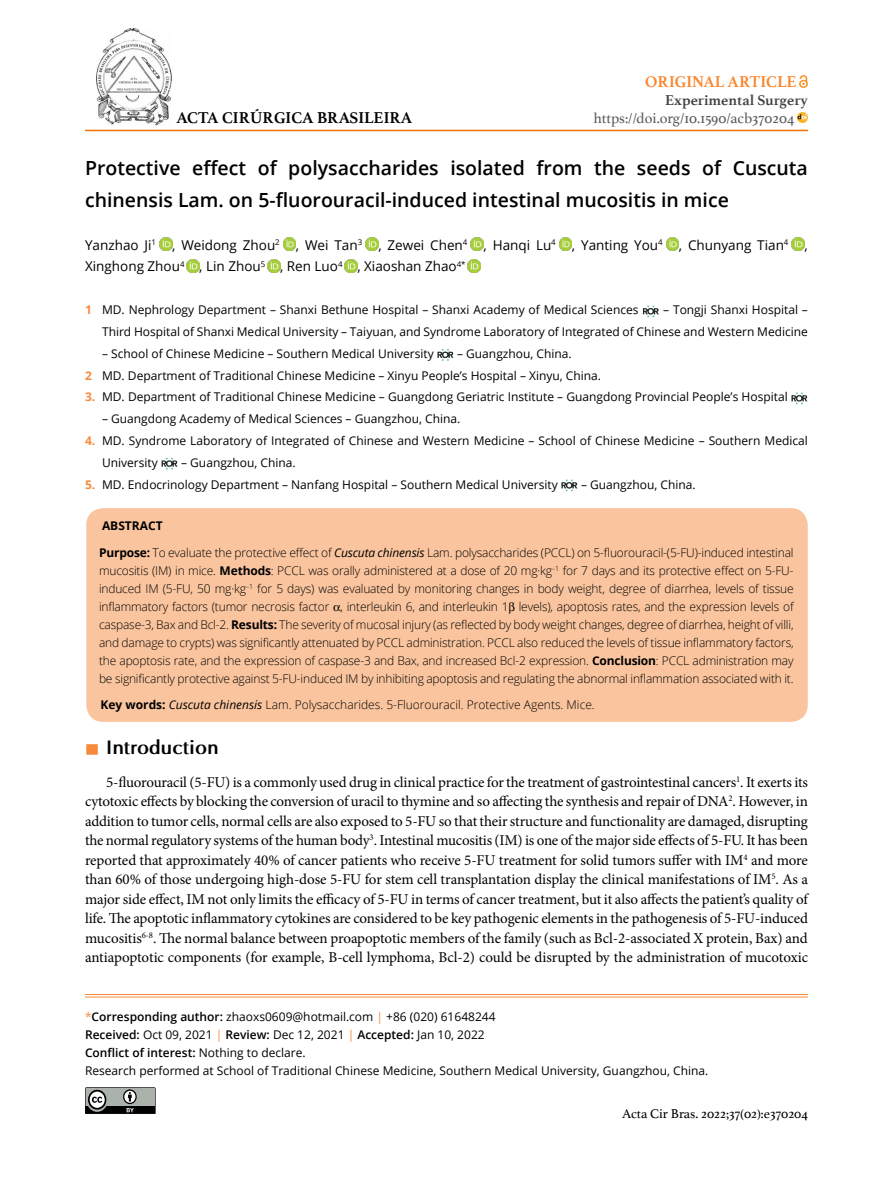
<style>
.page{position:relative;width:893px;height:1191px;background:#fff}
.page>*{position:absolute;margin:0;border:0;box-sizing:border-box;transform-origin:0 0}
.t1{font:600 19.5px/31.5px "Open Sans";color:#000}
.t2{font:700 19.5px "Optima";color:#000}
.t3{font:700 16.5px "Athelas";color:#000}
.t4{font:700 16.5px "Athelas";color:#fa862e}
.t5{font:15px/19.5px "Minion Pro";letter-spacing:-.005em;color:#000;text-align:justify}
.t6{font:15px "Athelas";color:#58595b}
.t7{font:700 15px "Athelas";color:#414042}
.t8{font:13.5px/21.8px "Open Sans";color:#000}
.t9{font:13.5px "Athelas";color:#000}
.t10{font:300 12px/18px "Open Sans";color:#000;text-align:justify}
.t11{font:12px/21.8px "Open Sans";color:#000}
.t12{font:700 12px "Open Sans";color:#000}
.s1{font-weight:700;color:#f68b3d}
.s2{font-weight:700}
.s3{font-weight:400;font-style:italic}
.s4{color:#f68b3d}
.s5{font-weight:600}
</style>
<div class="page">
<img style="left:96px;top:28px;width:76px;height:97px">
<hr style="left:85px;top:130px;width:723px;height:1px;background:#f67207">
<svg style="left:85px;top:1087px;width:71px;height:27px;background:#757875"></svg>
<svg style="left:800px;top:75px;width:8px;height:13px"></svg>
<svg style="left:797px;top:112px;width:11px;height:11px"></svg>
<svg style="left:159px;top:238px;width:13px;height:13px"></svg>
<svg style="left:283px;top:238px;width:13px;height:13px"></svg>
<svg style="left:366px;top:238px;width:12px;height:13px"></svg>
<svg style="left:471px;top:238px;width:12px;height:13px"></svg>
<svg style="left:559px;top:238px;width:13px;height:13px"></svg>
<svg style="left:666px;top:238px;width:13px;height:13px"></svg>
<svg style="left:792px;top:238px;width:13px;height:13px"></svg>
<svg style="left:187px;top:260px;width:12px;height:12px"></svg>
<svg style="left:267px;top:260px;width:13px;height:12px"></svg>
<svg style="left:345px;top:260px;width:12px;height:12px"></svg>
<svg style="left:468px;top:260px;width:12px;height:12px"></svg>
<svg style="left:643px;top:306px;width:16px;height:11px"></svg>
<svg style="left:437px;top:349px;width:16px;height:11px"></svg>
<svg style="left:791px;top:393px;width:16px;height:11px"></svg>
<svg style="left:162px;top:458px;width:15px;height:11px"></svg>
<svg style="left:561px;top:480px;width:16px;height:11px"></svg>
<div style="left:86px;top:508px;width:722px;height:214px;background:#fac59e;border-radius:17px"></div>
<hr style="left:85px;top:994px;width:723px;height:1px;background:#f68b3d">
<hr style="left:85px;top:996px;width:723px;height:1px;background:#f68b3d">
<div style="left:86px;top:744px;width:12px;height:10px;background:#f68b3d"></div>
<p class="t4" style="left:645px;top:68px;width:153px">ORIGINAL ARTICLE</p>
<p class="t7" style="left:665px;top:88px;width:144px">Experimental Surgery</p>
<p class="t6" style="left:593px;top:106px;width:202px">https://doi.org/10.1590/acb370204</p>
<h1 class="t1" style="left:85px;top:152px;width:724px">Protective effect of polysaccharides isolated from the seeds of Cuscuta chinensis Lam. on 5-fluorouracil-induced intestinal mucositis in mice</h1>
<p class="t8" style="left:85px;top:233px;width:724px">Yanzhao Ji<sup>1</sup> , Weidong Zhou<sup>2</sup> , Wei Tan<sup>3</sup> , Zewei Chen<sup>4</sup> , Hanqi Lu<sup>4</sup> , Yanting You<sup>4</sup> , Chunyang Tian<sup>4</sup> ,<br>Xinghong Zhou<sup>4</sup> , Lin Zhou<sup>5</sup> , Ren Luo<sup>4</sup> , Xiaoshan Zhao<sup>4*</sup></p>
<p class="t11" style="left:85px;top:299px;width:555px"><span class="s1">1</span> MD. Nephrology Department – Shanxi Bethune Hospital – Shanxi Academy of Medical Sciences</p>
<p class="t3" style="left:176px;top:104px;width:237px">ACTA CIRÚRGICA BRASILEIRA</p>
<p class="t11" style="left:102px;top:299px;width:707px;text-align:right">– Tongji Shanxi Hospital –<br>Third Hospital of Shanxi Medical University – Taiyuan, and Syndrome Laboratory of Integrated of Chinese and Western Medicine</p>
<p class="t11" style="left:102px;top:342px;width:333px">– School of Chinese Medicine – Southern Medical University</p>
<p class="t11" style="left:85px;top:342px;width:518px;text-indent:372px">– Guangzhou, China.<br><span class="s1">2</span> MD. Department of Traditional Chinese Medicine – Xinyu People’s Hospital – Xinyu, China.</p>
<p class="t11" style="left:85px;top:386px;width:704px"><span class="s1">3.</span> MD. Department of Traditional Chinese Medicine – Guangdong Geriatric Institute – Guangdong Provincial People’s Hospital</p>
<p class="t11" style="left:102px;top:408px;width:360px">– Guangdong Academy of Medical Sciences – Guangzhou, China.</p>
<p class="t11" style="left:102px;top:429px;width:707px;text-indent:-17px"><span class="s1">4.</span> MD. Syndrome Laboratory of Integrated of Chinese and Western Medicine – School of Chinese Medicine – Southern Medical<br>University</p>
<p class="t11" style="left:181px;top:451px;width:116px">– Guangzhou, China.</p>
<p class="t11" style="left:85px;top:473px;width:474px"><span class="s1">5.</span> MD. Endocrinology Department – Nanfang Hospital – Southern Medical University</p>
<p class="t11" style="left:581px;top:473px;width:116px">– Guangzhou, China.</p>
<p class="t12" style="left:102px;top:517px;width:62px">ABSTRACT</p>
<p class="t10" style="left:99px;top:543px;width:696px"><span class="s2">Purpose:</span> To evaluate the protective effect of <span class="s3">Cuscuta chinensis</span> Lam. polysaccharides (PCCL) on 5-fluorouracil-(5-FU)-induced intestinal mucositis (IM) in mice. <span class="s2">Methods</span>: PCCL was orally administered at a dose of 20 mg·kg<sup>–1</sup> for 7 days and its protective effect on 5-FU&shy;induced IM (5-FU, 50 mg·kg<sup>–1</sup> for 5 days) was evaluated by monitoring changes in body weight, degree of diarrhea, levels of tissue inflammatory factors (tumor necrosis factor , interleukin 6, and interleukin 1 levels), apoptosis rates, and the expression levels of caspase-3, Bax and Bcl-2. <span class="s2">Results:</span> The severity of mucosal injury (as reflected by body weight changes, degree of diarrhea, height of villi, and damage to crypts) was significantly attenuated by PCCL administration. PCCL also reduced the levels of tissue inflammatory factors, the apoptosis rate, and the expression of caspase-3 and Bax, and increased Bcl-2 expression. <span class="s2">Conclusion</span>: PCCL administration may be significantly protective against 5-FU-induced IM by inhibiting apoptosis and regulating the abnormal inflammation associated with it.</p>
<p class="t10" style="left:101px;top:695px;width:496px"><span class="s2">Key words:</span> <span class="s3">Cuscuta chinensis</span> Lam. Polysaccharides. 5-Fluorouracil. Protective Agents. Mice.</p>
<h1 class="t2" style="left:106px;top:735px;width:114px">Introduction</h1>
<p class="t5" style="left:85px;top:772px;width:725px;text-indent:21px">5-fluorouracil (5-FU) is a commonly used drug in clinical practice for the treatment of gastrointestinal cancers<sup>1</sup>. It exerts its cytotoxic effects by blocking the conversion of uracil to thymine and so affecting the synthesis and repair of DNA<sup>2</sup>. However, in addition to tumor cells, normal cells are also exposed to 5-FU so that their structure and functionality are damaged, disrupting the normal regulatory systems of the human body<sup>3</sup>. Intestinal mucositis (IM) is one of the major side effects of 5-FU. It has been reported that approximately 40% of cancer patients who receive 5-FU treatment for solid tumors suffer with IM<sup>4</sup> and more than 60% of those undergoing high-dose 5-FU for stem cell transplantation display the clinical manifestations of IM<sup>5</sup>. As a major side effect, IM not only limits the efficacy of 5-FU in terms of cancer treatment, but it also affects the patient’s quality of life. The apoptotic inflammatory cytokines are considered to be key pathogenic elements in the pathogenesis of 5-FU-induced mucositis<sup>6-8</sup>. The normal balance between proapoptotic members of the family (such as Bcl-2-associated X protein, Bax) and antiapoptotic components (for example, B-cell lymphoma, Bcl-2) could be disrupted by the administration of mucotoxic</p>
<p class="t11" style="left:85px;top:1007px;width:625px;line-height:18px"><span class="s4">*</span><span class="s5">Corresponding author:</span> zhaoxs0609@hotmail.com <span class="s4">|</span> +86 (020) 61648244<br><span class="s5">Received:</span> Oct 09, 2021 <span class="s4">|</span> <span class="s5">Review:</span> Dec 12, 2021 <span class="s4">|</span> <span class="s5">Accepted:</span> Jan 10, 2022<br><span class="s5">Conflict of interest:</span> Nothing to declare.<br>Research performed at School of Traditional Chinese Medicine, Southern Medical University, Guangzhou, China.</p>
<p class="t9" style="left:622px;top:1102px;width:187px">Acta Cir Bras. 2022;37(02):e370204</p>
</div>
